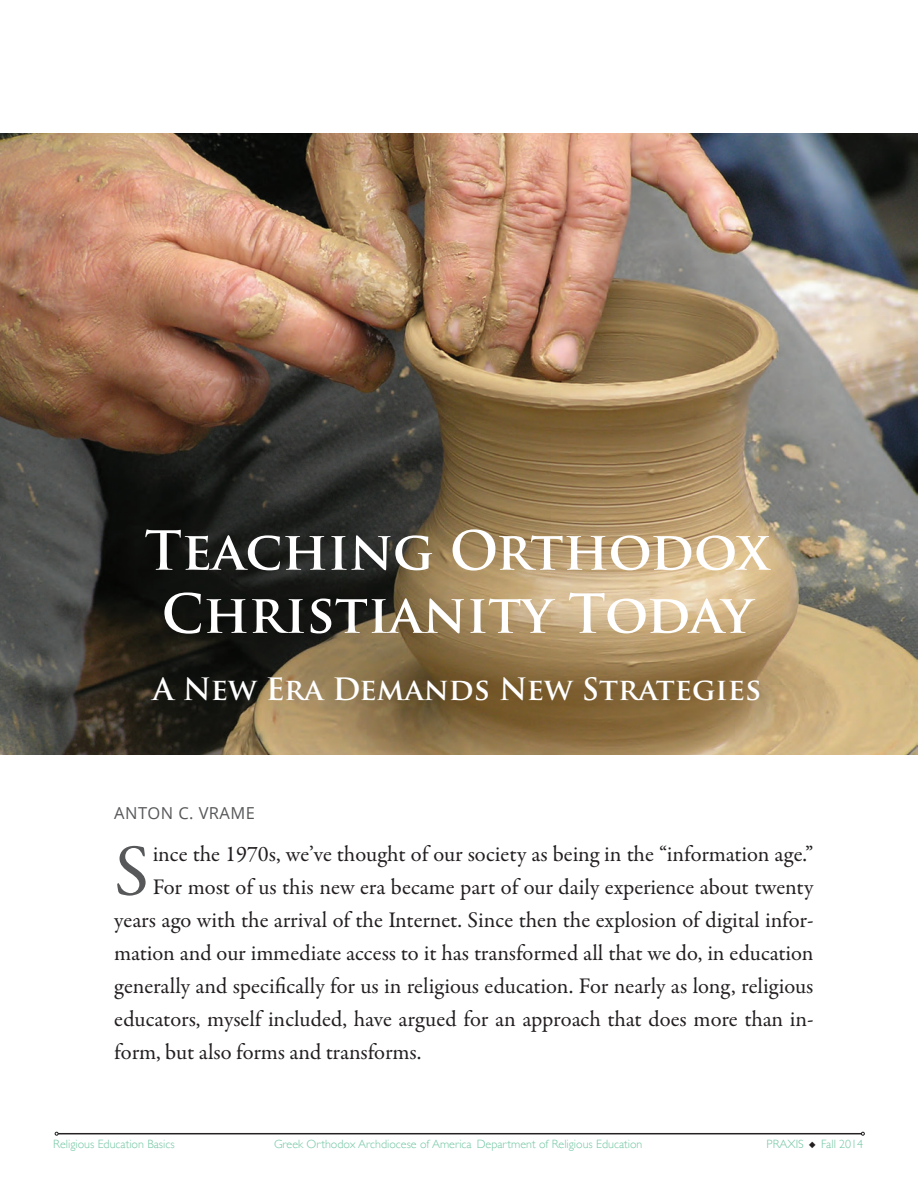
<style>
.page{position:relative;width:918px;height:1188px;background:#fff}
.page>*{position:absolute;margin:0;border:0;box-sizing:border-box;transform-origin:0 0}
.t1{font:73.5px "Garamond Premr Pro";color:#57585a}
.t2{font:700 52.5px/63.2px "Trajan Pro";color:#fff;text-align:center}
.t3{font:700 30px "Trajan Pro";color:#fff}
.t4{font:22.5px "Garamond Premr Pro";color:#231f20}
.t5{font:16.5px "Open Sans";letter-spacing:.025em;color:#57585a}
.t6{font:300 12px "Gill Sans";color:#70c6a2}
.s1{color:#231f20}
</style>
<div class="page">
<img style="left:0;top:134px;width:918px;height:621px">
<hr style="left:58px;top:1133px;width:803px;height:1px;background:#231f20">
<hr style="left:58px;top:1134px;width:803px;height:1px;background:#231f20">
<svg style="left:55px;top:1132px;width:4px;height:4px"></svg>
<svg style="left:861px;top:1132px;width:4px;height:4px"></svg>
<h2 class="t2" style="left:145px;top:520px;width:627px">Teaching Orthodox<br>Christianity Today</h2>
<h3 class="t3" style="left:153px;top:671px;width:610px">A New Era Demands New Strategies</h3>
<p class="t5" style="left:114px;top:802px;width:142px">ANTON C. VRAME</p>
<h1 class="t1" style="left:114px;top:827px;width:36px">S</h1>
<p class="t4" style="left:153px;top:841px;width:662px">ince the 1970s, we’ve thought of our society as being in the “information age.”</p>
<p class="t4" style="left:153px;top:874px;width:662px">For most of us this new era became part of our daily experience about twenty</p>
<p class="t4" style="left:114px;top:907px;width:701px">years ago with the arrival of the Internet. Since then the explosion of digital infor-</p>
<p class="t4" style="left:114px;top:940px;width:701px">mation and our immediate access to it has transformed all that we do, in education</p>
<p class="t4" style="left:114px;top:973px;width:701px">generally and specifically for us in religious education. For nearly as long, religious</p>
<p class="t4" style="left:114px;top:1006px;width:701px">educators, myself included, have argued for an approach that does more than in-</p>
<p class="t4" style="left:114px;top:1039px;width:309px">form, but also forms and transforms.</p>
<p class="t6" style="left:53px;top:1135px;width:123px">Religious Education Basics</p>
<p class="t6" style="left:274px;top:1135px;width:370px">Greek Orthodox Archdiocese of America Department of Religious Education</p>
<p class="t6" style="left:767px;top:1135px;width:98px">PRAXIS <span class="s1">◆</span> Fall 2014</p>
</div>
